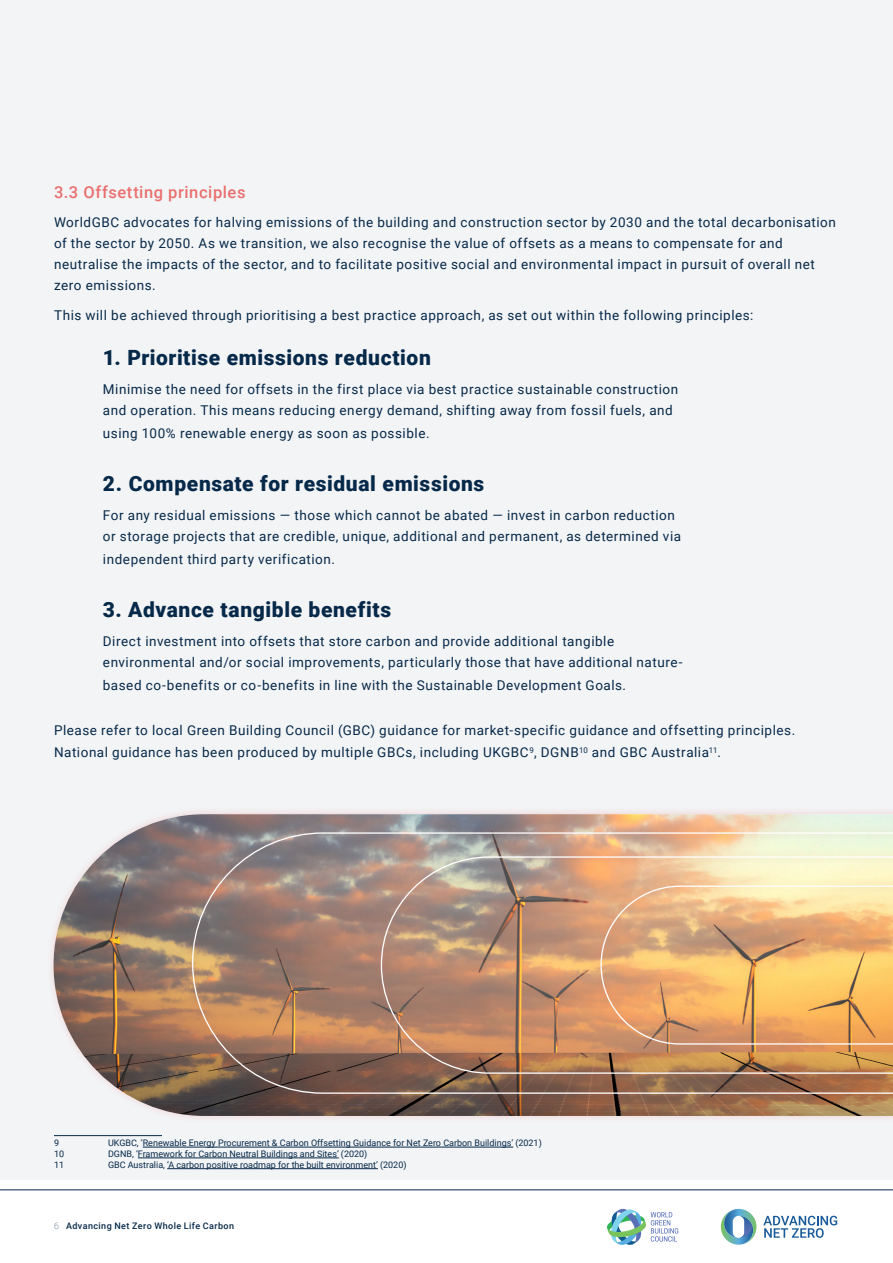
<style>
.page{position:relative;width:893px;height:1263px;background:#fff}
.page>*{position:absolute;margin:0;border:0;box-sizing:border-box;transform-origin:0 0}
.Body_Copy{font:900 21px "Roboto";letter-spacing:.03em;color:#062949}
.Body_Copy-2{font:500 16.5px "Roboto";letter-spacing:.035em;color:#ea706f}
.Body_Copy-3{font:13.5px/21px "Roboto";letter-spacing:.04em;color:#062949}
.t1{font:9px "Roboto";color:#062949}
.t2{font:500 9px "Roboto";letter-spacing:.045em;color:#062949}
.s1{font-weight:100}
</style>
<div class="page">
<div style="left:0;top:0;width:893px;height:1179px;background:#f3f4f6"></div>
<hr style="left:0;top:1189px;width:893px;height:1px;background:#062949">
<svg style="left:763px;top:1216px;width:74px;height:22px"></svg>
<svg style="left:721px;top:1209px;width:35px;height:36px"></svg>
<svg style="left:607px;top:1209px;width:71px;height:36px"></svg>
<hr style="left:54px;top:1135px;width:108px;height:1px;background:#062949">
<hr style="left:143px;top:1147px;width:370px;height:1px;background:#062949">
<hr style="left:138px;top:1157px;width:201px;height:1px;background:#062949">
<hr style="left:167px;top:1168px;width:211px;height:1px;background:#062949">
<div style="left:47px;top:807px;width:846px;height:316px;background:#f2eff1"></div>
<img style="left:54px;top:814px;width:839px;height:302px">
<div style="left:185px;top:825px;width:708px;height:276px;background:#ea706f;opacity:.24"></div>
<img style="left:192px;top:832px;width:701px;height:262px">
<div style="left:374px;top:849px;width:519px;height:232px;background:#ea706f;opacity:.24"></div>
<img style="left:381px;top:856px;width:512px;height:218px">
<div style="left:593px;top:878px;width:300px;height:174px;background:#ea706f;opacity:.24"></div>
<svg style="left:600px;top:885px;width:293px;height:159px;background:#e9b475"></svg>
<p class="Body_Copy-2" style="left:54px;top:180px;width:193px">3.3 Offsetting principles</p>
<p class="Body_Copy-3" style="left:54px;top:211px;width:783px">WorldGBC advocates for halving emissions of the building and construction sector by 2030 and the total decarbonisation of the sector by 2050. As we transition, we also recognise the value of offsets as a means to compensate for and neutralise the impacts of the sector, and to facilitate positive social and environmental impact in pursuit of overall net zero emissions.</p>
<p class="Body_Copy-3" style="left:54px;top:304px;width:701px">This will be achieved through prioritising a best practice approach, as set out within the following principles:</p>
<p class="Body_Copy" style="left:103px;top:342px;width:329px">1. Prioritise emissions reduction</p>
<p class="Body_Copy-3" style="left:103px;top:378px;width:577px">Minimise the need for offsets in the first place via best practice sustainable construction and operation. This means reducing energy demand, shifting away from fossil fuels, and</p>
<p class="Body_Copy-3" style="left:103px;top:422px;width:328px">using 100% renewable energy as soon as possible.</p>
<p class="Body_Copy" style="left:103px;top:468px;width:383px">2. Compensate for residual emissions</p>
<p class="Body_Copy-3" style="left:103px;top:504px;width:580px">For any residual emissions — those which cannot be abated — invest in carbon reduction or storage projects that are credible, unique, additional and permanent, as determined via</p>
<p class="Body_Copy-3" style="left:103px;top:548px;width:234px">independent third party verification.</p>
<p class="Body_Copy" style="left:103px;top:594px;width:290px">3. Advance tangible benefits</p>
<p class="Body_Copy-3" style="left:103px;top:630px;width:581px">Direct investment into offsets that store carbon and provide additional tangible environmental and/or social improvements, particularly those that have additional nature-</p>
<p class="Body_Copy-3" style="left:103px;top:674px;width:525px">based co-benefits or co-benefits in line with the Sustainable Development Goals.</p>
<p class="Body_Copy-3" style="left:54px;top:718px;width:743px;line-height:22.5px">Please refer to local Green Building Council (GBC) guidance for market-specific guidance and offsetting principles.<br>National guidance has been produced by multiple GBCs, including UKGBC<sup>9</sup>, DGNB<sup>10</sup> and GBC Australia<sup>11</sup>.</p>
<p class="t1" style="left:54px;top:1137px;width:7px">9</p>
<p class="t1" style="left:108px;top:1137px;width:435px">UKGBC, ‘Renewable Energy Procurement &amp; Carbon Offsetting Guidance for Net Zero Carbon Buildings’ (2021)</p>
<p class="t1" style="left:54px;top:1148px;width:12px">10</p>
<p class="t1" style="left:108px;top:1148px;width:261px">DGNB, ‘Framework for Carbon Neutral Buildings and Sites’ (2020)</p>
<p class="t1" style="left:54px;top:1158px;width:12px">11</p>
<p class="t1" style="left:108px;top:1158px;width:300px">GBC Australia, ‘A carbon positive roadmap for the built environment’ (2020)</p>
<p class="t2" style="left:54px;top:1219px;width:182px"><span class="s1">6</span> Advancing Net Zero Whole Life Carbon</p>
</div>
